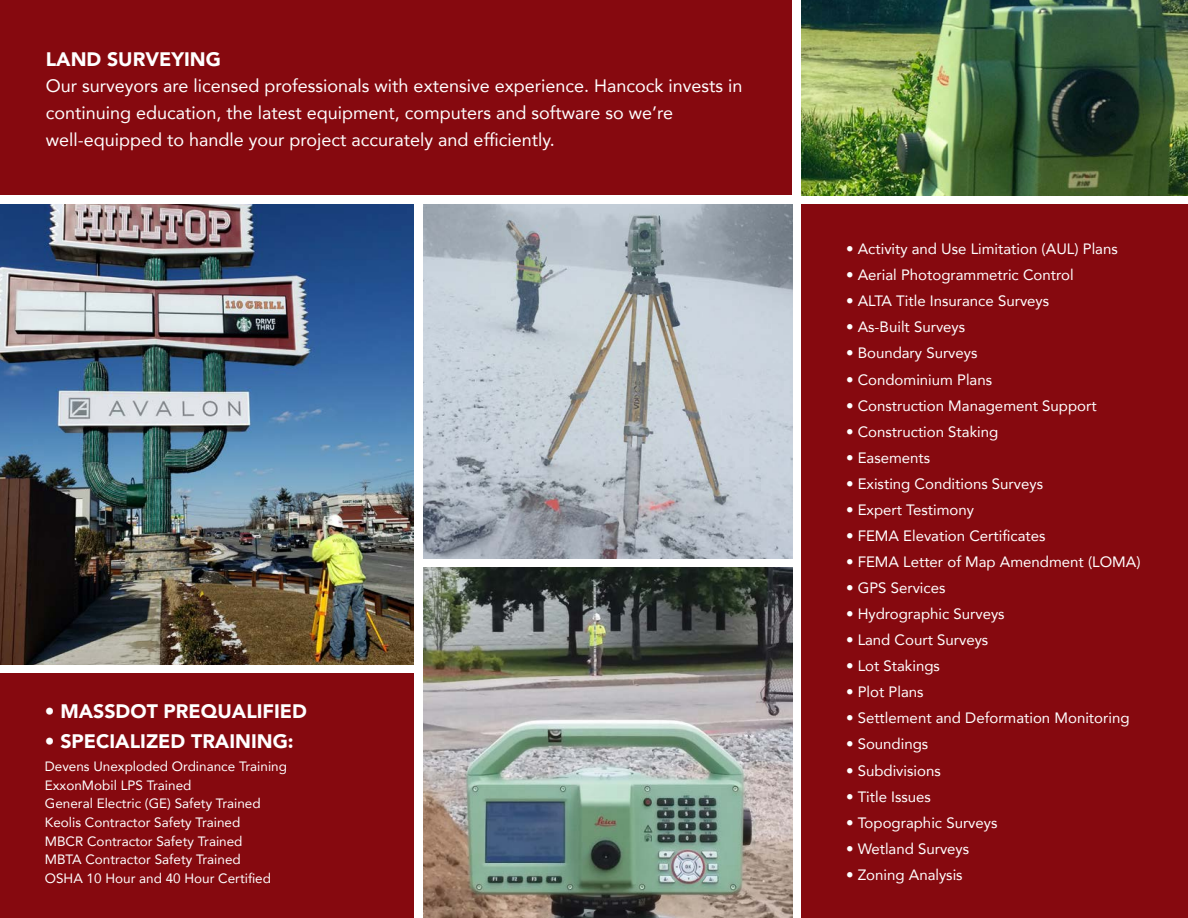
<style>
.page{position:relative;width:1188px;height:918px;background:#fff}
.page>*{position:absolute;margin:0;border:0;box-sizing:border-box;transform-origin:0 0}
.t1{font:900 19.5px "Avenir";color:#fff}
.t2{font:18px/27px "Avenir";color:#fff}
.t3{font:15px "Avenir";color:#fff}
.t4{font:13.5px/18.8px "Avenir";color:#fff}
</style>
<div class="page">
<div style="left:0;top:0;width:792px;height:194px;background:#86090f"></div>
<img style="left:423px;top:204px;width:369px;height:354px">
<img style="left:423px;top:567px;width:369px;height:351px">
<img style="left:0;top:204px;width:414px;height:460px">
<div style="left:0;top:673px;width:414px;height:245px;background:#86090f"></div>
<img style="left:801px;top:0;width:387px;height:195px">
<div style="left:801px;top:204px;width:387px;height:714px;background:#86090f"></div>
<h1 class="t1" style="left:46px;top:42px;width:177px">LAND SURVEYING</h1>
<p class="t2" style="left:46px;top:72px;width:698px">Our surveyors are licensed professionals with extensive experience. Hancock invests in continuing education, the latest equipment, computers and software so we’re well-equipped to handle your project accurately and efficiently.</p>
<h1 class="t1" style="left:45px;top:694px;width:264px">• MASSDOT PREQUALIFIED</h1>
<h1 class="t1" style="left:45px;top:725px;width:250px">• SPECIALIZED TRAINING:</h1>
<p class="t4" style="left:45px;top:756px;width:244px">Devens Unexploded Ordinance Training ExxonMobil LPS Trained<br>General Electric (GE) Safety Trained Keolis Contractor Safety Trained<br>MBCR Contractor Safety Trained<br>MBTA Contractor Safety Trained<br>OSHA 10 Hour and 40 Hour Certified</p>
<p class="t3" style="left:846px;top:237px;width:273px">• Activity and Use Limitation (AUL) Plans</p>
<p class="t3" style="left:846px;top:263px;width:229px">• Aerial Photogrammetric Control</p>
<p class="t3" style="left:846px;top:289px;width:205px">• ALTA Title Insurance Surveys</p>
<p class="t3" style="left:846px;top:315px;width:121px">• As-Built Surveys</p>
<p class="t3" style="left:846px;top:341px;width:133px">• Boundary Surveys</p>
<p class="t3" style="left:846px;top:367px;width:148px">• Condominium Plans</p>
<p class="t3" style="left:846px;top:393px;width:252px">• Construction Management Support</p>
<p class="t3" style="left:846px;top:419px;width:154px">• Construction Staking</p>
<p class="t3" style="left:846px;top:445px;width:86px">• Easements</p>
<p class="t3" style="left:846px;top:472px;width:199px">• Existing Conditions Surveys</p>
<p class="t3" style="left:846px;top:498px;width:130px">• Expert Testimony</p>
<p class="t3" style="left:846px;top:524px;width:201px">• FEMA Elevation Certificates</p>
<p class="t3" style="left:846px;top:550px;width:296px">• FEMA Letter of Map Amendment (LOMA)</p>
<p class="t3" style="left:846px;top:576px;width:101px">• GPS Services</p>
<p class="t3" style="left:846px;top:602px;width:160px">• Hydrographic Surveys</p>
<p class="t3" style="left:846px;top:628px;width:144px">• Land Court Surveys</p>
<p class="t3" style="left:846px;top:654px;width:95px">• Lot Stakings</p>
<p class="t3" style="left:846px;top:680px;width:79px">• Plot Plans</p>
<p class="t3" style="left:846px;top:706px;width:285px">• Settlement and Deformation Monitoring</p>
<p class="t3" style="left:846px;top:732px;width:84px">• Soundings</p>
<p class="t3" style="left:846px;top:758px;width:96px">• Subdivisions</p>
<p class="t3" style="left:846px;top:784px;width:87px">• Title Issues</p>
<p class="t3" style="left:846px;top:810px;width:153px">• Topographic Surveys</p>
<p class="t3" style="left:846px;top:837px;width:125px">• Wetland Surveys</p>
<p class="t3" style="left:846px;top:863px;width:118px">• Zoning Analysis</p>
</div>
